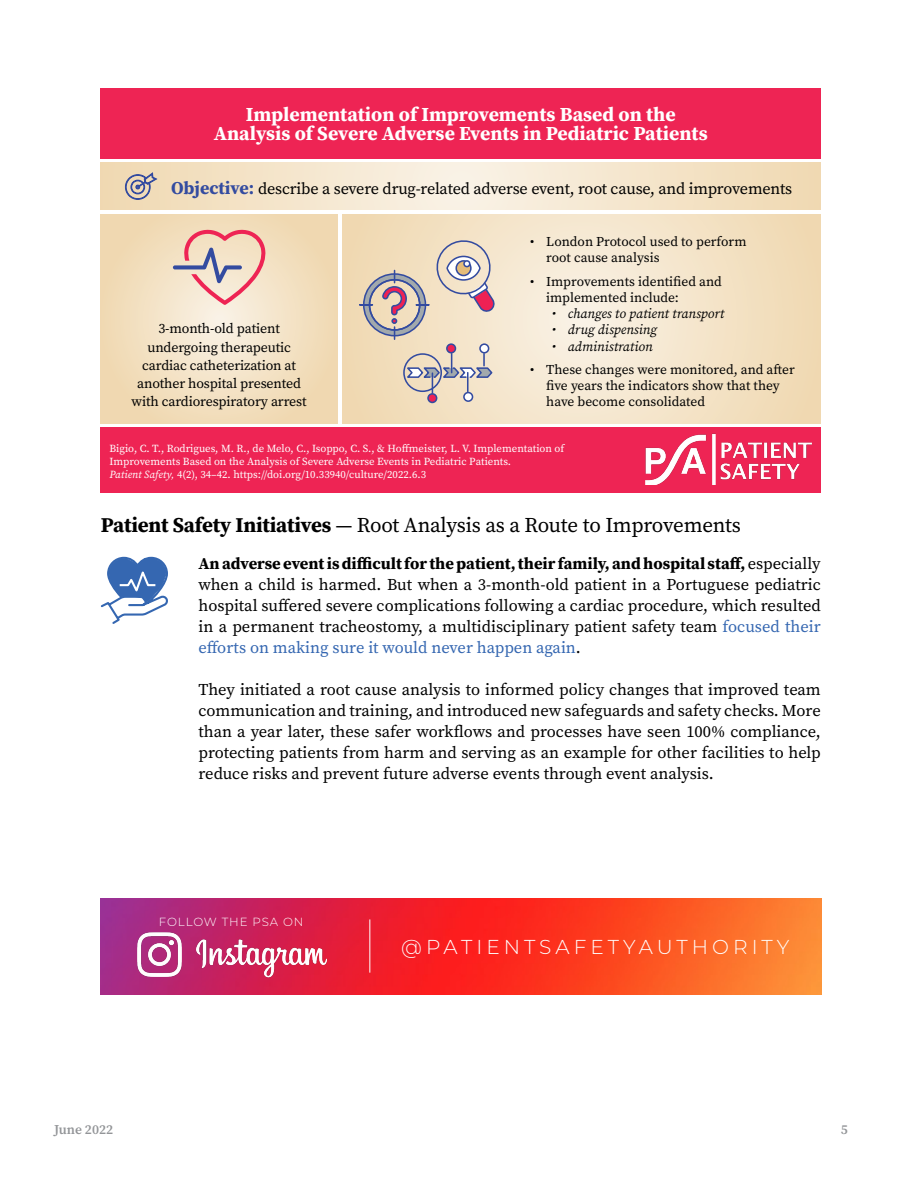
<style>
.page{position:relative;width:918px;height:1188px;background:#fff}
.page>*{position:absolute;margin:0;border:0;box-sizing:border-box;transform-origin:0 0}
.t1{font:21px "Source Serif Pro";letter-spacing:-.01em;color:#000}
.t2{font:300 20.1px "Montserrat";letter-spacing:.2em;color:#fff}
.t3{font:700 19.8px/19.8px "Source Serif Pro";color:#fff;text-align:center}
.t4{font:16.5px/21px "Source Serif Pro";color:#000;text-align:justify}
.t5{font:16.2px "Source Serif Pro";letter-spacing:-.01em;color:#000}
.t6{font:13.95px/18.1px "Source Serif Pro";letter-spacing:-.01em;color:#000;text-align:center}
.t7{font:13.5px/16.2px "Source Serif Pro";color:#000}
.t8{font:italic 13.5px "Source Serif Pro";color:#000}
.t9{font:600 13.5px "Source Serif Pro";color:#939598}
.t10{font:300 11.85px "Montserrat";letter-spacing:.075em;color:#fff}
.t11{font:10.8px/12.9px "Source Serif Pro";color:#fff}
.s1{font-weight:700;font-size:18px;color:#334ba0}
.s2{font-style:italic}
.s3{font-weight:700}
.s4{color:#3567b1}
</style>
<div class="page">
<svg style="left:100px;top:556px;width:68px;height:68px"></svg>
<div style="left:101px;top:428px;width:720px;height:65px;background:#ee2454"></div>
<svg style="left:101px;top:214px;width:237px;height:210px;background:#f2dfbe"></svg>
<div style="left:101px;top:88px;width:720px;height:71px;background:#ee2454"></div>
<svg style="left:342px;top:214px;width:479px;height:210px;background:#f3e3c8"></svg>
<img style="left:645px;top:434px;width:166px;height:51px">
<svg style="left:101px;top:162px;width:720px;height:48px;background:#f4e5cc"></svg>
<svg style="left:435px;top:239px;width:62px;height:75px;background:#dbc8c1"></svg>
<div style="left:403px;top:353px;width:39px;height:39px;border:2px solid #334ba0;border-radius:50%"></div>
<div style="left:428px;top:394px;width:9px;height:8px;background:#ee2154;border-radius:50%"></div>
<div style="left:427px;top:393px;width:10px;height:10px;border:2px solid #334ba0;border-radius:50%"></div>
<div style="left:447px;top:344px;width:8px;height:9px;background:#ee2154;border-radius:50%"></div>
<div style="left:446px;top:343px;width:10px;height:11px;border:2px solid #334ba0;border-radius:50%"></div>
<div style="left:464px;top:393px;width:9px;height:8px;background:#fff;border-radius:50%"></div>
<div style="left:463px;top:392px;width:10px;height:10px;border:2px solid #334ba0;border-radius:50%"></div>
<svg style="left:404px;top:354px;width:90px;height:39px;background:#cdc5bf"></svg>
<div style="left:480px;top:344px;width:9px;height:9px;background:#fff;border-radius:50%"></div>
<div style="left:479px;top:343px;width:10px;height:11px;border:2px solid #334ba0;border-radius:50%"></div>
<svg style="left:360px;top:270px;width:69px;height:69px;background:#c3b5b1"></svg>
<svg style="left:125px;top:172px;width:33px;height:28px"></svg>
<svg style="left:173px;top:229px;width:93px;height:76px;background:#e7c3b9"></svg>
<img style="left:101px;top:898px;width:720px;height:96px">
<img style="left:136px;top:931px;width:47px;height:47px">
<img style="left:197px;top:939px;width:129px;height:39px">
<hr style="left:369px;top:919px;width:1px;height:54px;background:#fff">
<p class="t3" style="left:214px;top:104px;width:495px">Implementation of Improvements Based on the<br>Analysis of Severe Adverse Events in Pediatric Patients</p>
<p class="t5" style="left:171px;top:177px;width:623px"><span class="s1">Objective:</span> describe a severe drug-related adverse event, root cause, and improvements</p>
<p class="t6" style="left:132px;top:320px;width:177px">3-month-old patient undergoing therapeutic cardiac catheterization at another hospital presented with cardiorespiratory arrest</p>
<p class="t7" style="left:546px;top:234px;width:202px;text-indent:-16px">• London Protocol used to perform root cause analysis</p>
<p class="t7" style="left:546px;top:273px;width:177px;text-indent:-16px">• Improvements identified and implemented include:</p>
<p class="t8" style="left:552px;top:305px;width:174px">• changes to patient transport</p>
<p class="t8" style="left:552px;top:321px;width:107px">• drug dispensing</p>
<p class="t8" style="left:552px;top:337px;width:103px">• administration</p>
<p class="t7" style="left:546px;top:361px;width:250px;text-indent:-16px">• These changes were monitored, and after five years the indicators show that they have become consolidated</p>
<p class="t11" style="left:109px;top:442px;width:456px">Bigio, C. T., Rodrigues, M. R., de Melo, C., Isoppo, C. S., &amp; Hoffmeister, L. V. Implementation of<br>Improvements Based on the Analysis of Severe Adverse Events in Pediatric Patients.<br><span class="s2">Patient Safety,</span> 4(2), 34–42. https://doi.org/10.33940/culture/2022.6.3</p>
<p class="t1" style="left:101px;top:511px;width:642px"><span class="s3">Patient Safety Initiatives</span> — Root Analysis as a Route to Improvements</p>
<p class="t4" style="left:198px;top:553px;width:624px"><span class="s3">An adverse event is difficult for the patient, their family, and hospital staff,</span> especially when a child is harmed. But when a 3-month-old patient in a Portuguese pediatric hospital suffered severe complications following a cardiac procedure, which resulted in a permanent tracheostomy, a multidisciplinary patient safety team <span class="s4">focused their efforts on making sure it would never happen again</span>.</p>
<p class="t4" style="left:198px;top:679px;width:624px">They initiated a root cause analysis to informed policy changes that improved team communication and training, and introduced new safeguards and safety checks. More than a year later, these safer workflows and processes have seen 100% compliance, protecting patients from harm and serving as an example for other facilities to help reduce risks and prevent future adverse events through event analysis.</p>
<p class="t10" style="left:159px;top:914px;width:146px">FOLLOW THE PSA ON</p>
<p class="t2" style="left:401px;top:933px;width:390px">@PATIENTSAFETYAUTHORITY</p>
<p class="t9" style="left:54px;top:1120px;width:61px">June 2022</p>
<p class="t9" style="left:841px;top:1120px;width:9px">5</p>
</div>
